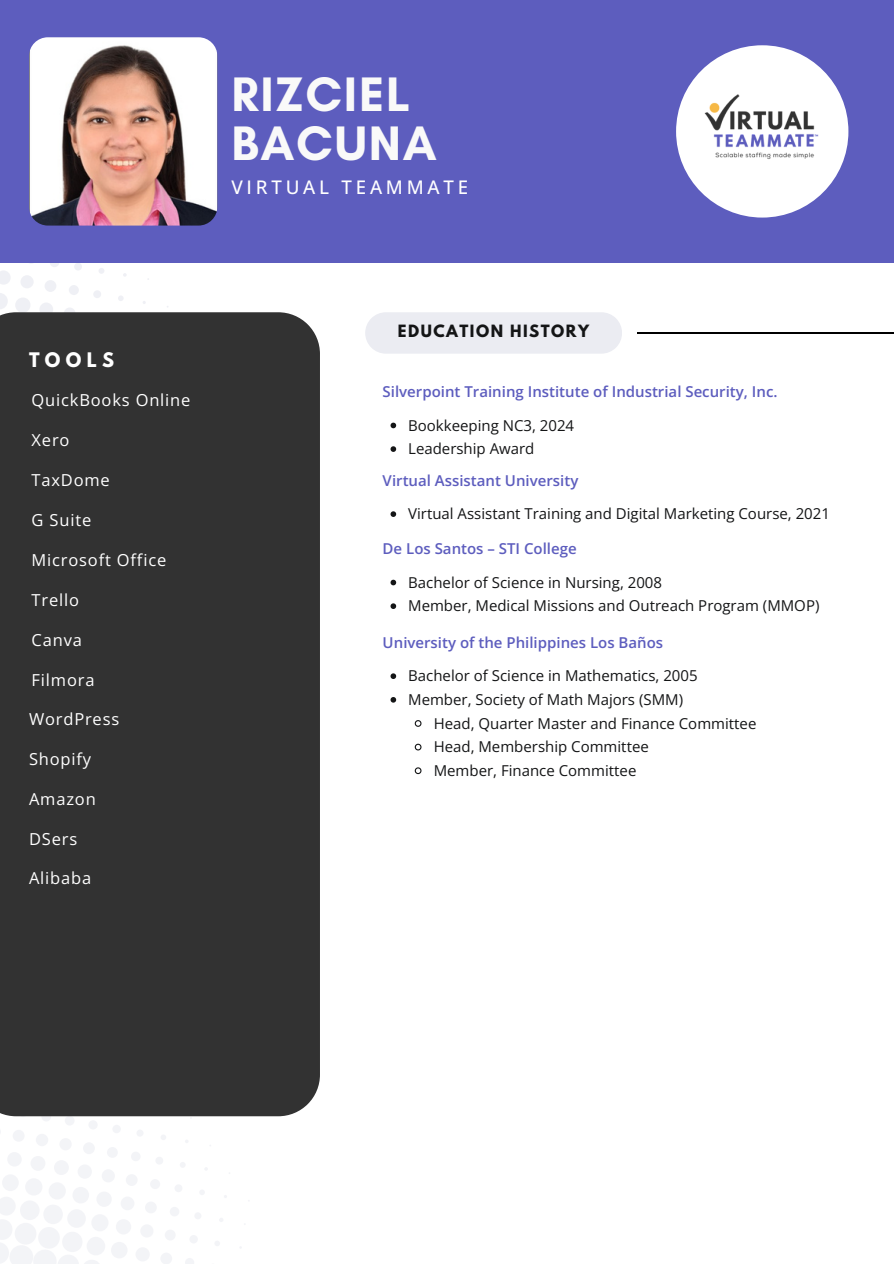
<style>
.page{position:relative;width:894px;height:1264px;background:#fff}
.page>*{position:absolute;margin:0;border:0;box-sizing:border-box;transform-origin:0 0}
.t1{font:700 49.35px/49.3px "Glacial Indifference";letter-spacing:.035em;color:#f9f9f9}
.t2{font:500 18.75px "Open Sans";letter-spacing:.2em;color:#fff}
.t3{font:700 17.7px "League Spartan";letter-spacing:.3em;color:#fff}
.t4{font:16.5px "Open Sans";letter-spacing:.05em;color:#fff}
.t5{font:15px "Open Sans";color:#141516}
.t6{font:600 15px "Open Sans";color:#5d5dbe}
.t7{font:700 15px "League Spartan";letter-spacing:.1em;color:#141516}
</style>
<div class="page">
<svg style="left:0;top:293px;width:8px;height:16px"></svg>
<div style="left:15px;top:297px;width:16px;height:16px;background:#ebecf2;border-radius:50%"></div>
<svg style="left:0;top:271px;width:10px;height:13px"></svg>
<div style="left:39px;top:302px;width:14px;height:14px;background:#ebecf2;border-radius:50%"></div>
<div style="left:20px;top:275px;width:14px;height:13px;background:#ebecf2;border-radius:50%"></div>
<div style="left:64px;top:307px;width:11px;height:12px;background:#ebecf2;border-radius:50%"></div>
<div style="left:44px;top:280px;width:12px;height:12px;background:#ebecf2;border-radius:50%"></div>
<div style="left:26px;top:253px;width:11px;height:11px;background:#f5f6f8;border-radius:50%"></div>
<div style="left:69px;top:285px;width:10px;height:10px;background:#ebecf2;border-radius:50%"></div>
<div style="left:50px;top:257px;width:9px;height:10px;background:#ebecf2;border-radius:50%"></div>
<div style="left:93px;top:290px;width:8px;height:8px;background:#ebecf2;border-radius:50%"></div>
<div style="left:74px;top:263px;width:8px;height:7px;background:#ebecf2;border-radius:50%"></div>
<svg style="left:99px;top:268px;width:5px;height:6px"></svg>
<svg style="left:118px;top:296px;width:5px;height:5px"></svg>
<svg style="left:0;top:1197px;width:98px;height:66px"></svg>
<div style="left:87px;top:1236px;width:18px;height:19px;background:#f3f4f7;border-radius:50%"></div>
<div style="left:67px;top:1209px;width:19px;height:18px;background:#f3f4f7;border-radius:50%"></div>
<div style="left:25px;top:1178px;width:17px;height:17px;background:#f3f4f7;border-radius:50%"></div>
<div style="left:49px;top:1182px;width:17px;height:17px;background:#f3f4f7;border-radius:50%"></div>
<div style="left:91px;top:1214px;width:18px;height:17px;background:#f3f4f7;border-radius:50%"></div>
<div style="left:2px;top:1174px;width:17px;height:16px;background:#f3f4f7;border-radius:50%"></div>
<div style="left:72px;top:1186px;width:17px;height:17px;background:#f3f4f7;border-radius:50%"></div>
<div style="left:111px;top:1241px;width:16px;height:17px;background:#f3f4f7;border-radius:50%"></div>
<div style="left:96px;top:1191px;width:16px;height:15px;background:#f3f4f7;border-radius:50%"></div>
<div style="left:116px;top:1219px;width:15px;height:15px;background:#f3f4f7;border-radius:50%"></div>
<div style="left:30px;top:1155px;width:15px;height:15px;background:#f3f4f7;border-radius:50%"></div>
<div style="left:54px;top:1160px;width:15px;height:14px;background:#f3f4f7;border-radius:50%"></div>
<div style="left:7px;top:1151px;width:15px;height:15px;background:#f3f4f7;border-radius:50%"></div>
<div style="left:135px;top:1247px;width:15px;height:14px;background:#f3f4f7;border-radius:50%"></div>
<div style="left:78px;top:1164px;width:14px;height:14px;background:#f3f4f7;border-radius:50%"></div>
<div style="left:121px;top:1196px;width:13px;height:14px;background:#f3f4f7;border-radius:50%"></div>
<div style="left:102px;top:1169px;width:13px;height:13px;background:#f3f4f7;border-radius:50%"></div>
<div style="left:140px;top:1224px;width:13px;height:13px;background:#f3f4f7;border-radius:50%"></div>
<div style="left:36px;top:1133px;width:12px;height:13px;background:#f3f4f7;border-radius:50%"></div>
<div style="left:59px;top:1138px;width:13px;height:12px;background:#f3f4f7;border-radius:50%"></div>
<div style="left:13px;top:1129px;width:12px;height:12px;background:#f3f4f7;border-radius:50%"></div>
<div style="left:83px;top:1142px;width:12px;height:12px;background:#f3f4f7;border-radius:50%"></div>
<div style="left:145px;top:1201px;width:12px;height:12px;background:#f3f4f7;border-radius:50%"></div>
<div style="left:126px;top:1174px;width:12px;height:11px;background:#f3f4f7;border-radius:50%"></div>
<div style="left:160px;top:1252px;width:12px;height:11px;background:#f3f4f7;border-radius:50%"></div>
<div style="left:107px;top:1146px;width:11px;height:11px;background:#f3f4f7;border-radius:50%"></div>
<div style="left:165px;top:1229px;width:11px;height:11px;background:#f3f4f7;border-radius:50%"></div>
<div style="left:150px;top:1178px;width:10px;height:11px;background:#f3f4f7;border-radius:50%"></div>
<svg style="left:65px;top:1115px;width:10px;height:10px"></svg>
<svg style="left:41px;top:1111px;width:10px;height:10px"></svg>
<div style="left:131px;top:1151px;width:10px;height:10px;background:#f3f4f7;border-radius:50%"></div>
<div style="left:170px;top:1206px;width:9px;height:10px;background:#f3f4f7;border-radius:50%"></div>
<div style="left:18px;top:1107px;width:10px;height:10px;background:#bebec0;border-radius:50%"></div>
<div style="left:88px;top:1120px;width:10px;height:9px;background:#f3f4f7;border-radius:50%"></div>
<svg style="left:185px;top:1258px;width:9px;height:5px"></svg>
<div style="left:189px;top:1234px;width:9px;height:9px;background:#f3f4f7;border-radius:50%"></div>
<div style="left:112px;top:1124px;width:9px;height:9px;background:#f3f4f7;border-radius:50%"></div>
<div style="left:174px;top:1184px;width:8px;height:8px;background:#f3f4f7;border-radius:50%"></div>
<div style="left:155px;top:1156px;width:8px;height:8px;background:#f3f4f7;border-radius:50%"></div>
<div style="left:194px;top:1212px;width:7px;height:7px;background:#f3f4f7;border-radius:50%"></div>
<div style="left:136px;top:1129px;width:7px;height:7px;background:#f3f4f7;border-radius:50%"></div>
<svg style="left:180px;top:1162px;width:5px;height:5px"></svg>
<svg style="left:200px;top:1190px;width:5px;height:5px"></svg>
<svg style="left:215px;top:1241px;width:5px;height:5px"></svg>
<svg style="left:161px;top:1135px;width:5px;height:5px"></svg>
<div style="left:0;top:312px;width:320px;height:804px;background:#323232"></div>
<div style="left:0;top:0;width:893px;height:263px;background:#5d5dbe"></div>
<div style="left:365px;top:312px;width:257px;height:41px;background:#ebecf2"></div>
<img style="left:29px;top:37px;width:188px;height:188px;border-radius:19px">
<hr style="left:637px;top:332px;width:256px;height:2px;background:#000">
<div style="left:676px;top:45px;width:172px;height:172px;background:#fff;border-radius:50%"></div>
<img style="left:704px;top:94px;width:115px;height:65px">
<svg style="left:390px;top:422px;width:6px;height:6px"></svg>
<svg style="left:390px;top:446px;width:6px;height:6px"></svg>
<svg style="left:390px;top:511px;width:6px;height:6px"></svg>
<svg style="left:390px;top:579px;width:6px;height:6px"></svg>
<svg style="left:390px;top:603px;width:6px;height:6px"></svg>
<svg style="left:390px;top:673px;width:6px;height:6px"></svg>
<svg style="left:390px;top:697px;width:6px;height:5px"></svg>
<svg style="left:414px;top:720px;width:8px;height:7px"></svg>
<svg style="left:414px;top:743px;width:8px;height:8px"></svg>
<svg style="left:414px;top:767px;width:8px;height:8px"></svg>
<p class="t1" style="left:231px;top:69px;width:207px">RIZCIEL<br>BACUNA</p>
<h2 class="t2" style="left:231px;top:174px;width:238px">VIRTUAL TEAMMATE</h2>
<p class="t3" style="left:29px;top:351px;width:87px">TOOLS</p>
<p class="t4" style="left:32px;top:389px;width:160px">QuickBooks Online</p>
<p class="t4" style="left:32px;top:429px;width:39px">Xero</p>
<p class="t4" style="left:32px;top:468px;width:80px">TaxDome</p>
<p class="t4" style="left:32px;top:508px;width:61px">G Suite</p>
<p class="t4" style="left:32px;top:548px;width:136px">Microsoft Office</p>
<h4 class="t4" style="left:32px;top:588px;width:49px">Trello</h4>
<p class="t4" style="left:32px;top:628px;width:52px">Canva</p>
<p class="t4" style="left:32px;top:668px;width:64px">Filmora</p>
<h4 class="t4" style="left:29px;top:707px;width:92px">WordPress</h4>
<p class="t4" style="left:29px;top:747px;width:64px">Shopify</p>
<p class="t4" style="left:29px;top:787px;width:68px">Amazon</p>
<p class="t4" style="left:29px;top:827px;width:50px">DSers</p>
<p class="t4" style="left:29px;top:866px;width:64px">Alibaba</p>
<p class="t7" style="left:398px;top:324px;width:193px">EDUCATION HISTORY</p>
<p class="t6" style="left:382px;top:381px;width:396px">Silverpoint Training Institute of Industrial Security, Inc.</p>
<p class="t5" style="left:408px;top:414px;width:167px">Bookkeeping NC3, 2024</p>
<p class="t5" style="left:408px;top:438px;width:128px">Leadership Award</p>
<p class="t6" style="left:382px;top:469px;width:197px">Virtual Assistant University</p>
<p class="t5" style="left:408px;top:503px;width:423px">Virtual Assistant Training and Digital Marketing Course, 2021</p>
<p class="t6" style="left:382px;top:538px;width:195px">De Los Santos – STI College</p>
<p class="t5" style="left:408px;top:571px;width:255px">Bachelor of Science in Nursing, 2008</p>
<p class="t5" style="left:408px;top:595px;width:412px">Member, Medical Missions and Outreach Program (MMOP)</p>
<p class="t6" style="left:382px;top:631px;width:282px">University of the Philippines Los Baños</p>
<h3 class="t5" style="left:408px;top:665px;width:291px">Bachelor of Science in Mathematics, 2005</h3>
<h4 class="t5" style="left:408px;top:689px;width:276px">Member, Society of Math Majors (SMM)</h4>
<p class="t5" style="left:433px;top:712px;width:324px">Head, Quarter Master and Finance Committee</p>
<p class="t5" style="left:433px;top:736px;width:216px">Head, Membership Committee</p>
<h4 class="t5" style="left:433px;top:759px;width:204px">Member, Finance Committee</h4>
</div>
